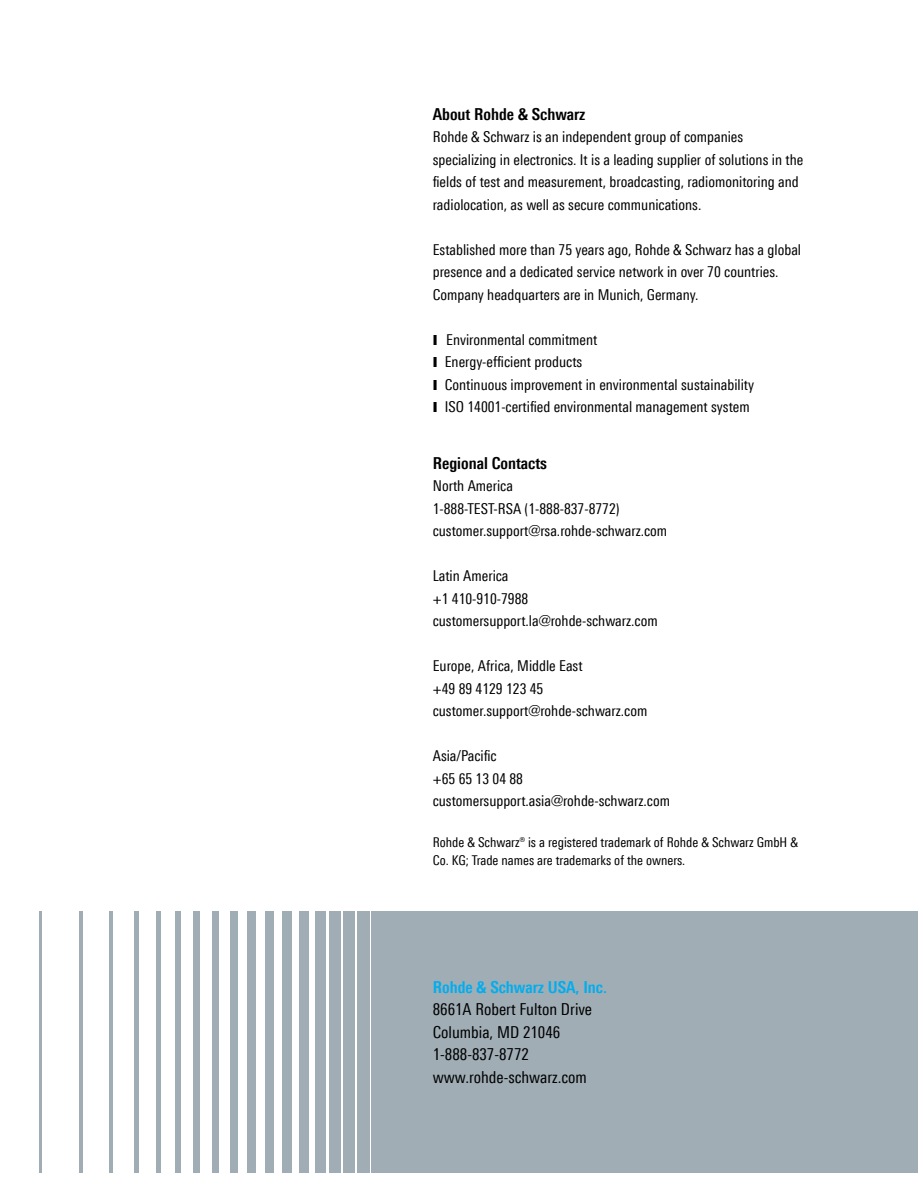
<style>
.page{position:relative;width:918px;height:1188px;background:#fff}
.page>*{position:absolute;margin:0;border:0;box-sizing:border-box;transform-origin:0 0}
.t1{font:16.5px/22.5px "Linotype Univers 420 Cn";color:#000}
.t2{font:700 16.5px "Linotype Univers 620 Cn";color:#000}
.t3{font:700 16.5px "Linotype Univers 620 Cn";color:#00aeef}
.t4{font:15px/22.5px "Linotype Univers 420 Cn";color:#000}
.t5{font:13.5px/18px "Linotype Univers 420 Cn";color:#000}
</style>
<div class="page">
<div style="left:358px;top:911px;width:12px;height:261px;background:#a0adb5"></div>
<div style="left:343px;top:911px;width:12px;height:261px;background:#a0adb5"></div>
<div style="left:329px;top:911px;width:11px;height:261px;background:#a0adb5"></div>
<div style="left:315px;top:911px;width:10px;height:261px;background:#a0adb5"></div>
<div style="left:299px;top:911px;width:10px;height:261px;background:#a0adb5"></div>
<div style="left:283px;top:911px;width:9px;height:261px;background:#a0adb5"></div>
<div style="left:265px;top:911px;width:9px;height:261px;background:#a0adb5"></div>
<div style="left:248px;top:911px;width:8px;height:261px;background:#a0adb5"></div>
<div style="left:230px;top:911px;width:7px;height:261px;background:#a0adb5"></div>
<div style="left:212px;top:911px;width:7px;height:261px;background:#a0adb5"></div>
<div style="left:194px;top:911px;width:6px;height:261px;background:#a0adb5"></div>
<div style="left:175px;top:911px;width:6px;height:261px;background:#a0adb5"></div>
<div style="left:156px;top:911px;width:5px;height:261px;background:#a0adb5"></div>
<hr style="left:134px;top:911px;width:4px;height:261px;background:#a0adb5">
<hr style="left:109px;top:911px;width:3px;height:261px;background:#a0adb5">
<hr style="left:79px;top:911px;width:4px;height:261px;background:#a0adb5">
<hr style="left:40px;top:911px;width:2px;height:261px;background:#a0adb5">
<div style="left:371px;top:911px;width:547px;height:261px;background:#a0adb5"></div>
<p class="t2" style="left:433px;top:104px;width:154px">About Rohde &amp; Schwarz</p>
<p class="t4" style="left:433px;top:126px;width:372px">Rohde &amp; Schwarz is an independent group of companies specializing in electronics. It is a leading supplier of solutions in the fields of test and measurement, broadcasting, radiomonitoring and radiolocation, as well as secure communications.</p>
<p class="t4" style="left:433px;top:238px;width:370px">Established more than 75 years ago, Rohde &amp; Schwarz has a global presence and a dedicated service network in over 70 countries.<br>Company headquarters are in Munich, Germany.</p>
<p class="t4" style="left:445px;top:328px;width:311px">Environmental commitment<br>Energy-efficient products<br>Continuous improvement in environmental sustainability ISO 14001-certified environmental management system</p>
<p class="t2" style="left:433px;top:453px;width:116px">Regional Contacts</p>
<p class="t4" style="left:433px;top:475px;width:236px">North America<br>1-888-TEST-RSA (1-888-837-8772) customer.support@rsa.rohde-schwarz.com</p>
<p class="t4" style="left:433px;top:565px;width:226px">Latin America<br>+1 410-910-7988 customersupport.la@rohde-schwarz.com</p>
<p class="t4" style="left:433px;top:655px;width:216px">Europe, Africa, Middle East<br>+49 89 4129 123 45 customer.support@rohde-schwarz.com</p>
<p class="t4" style="left:433px;top:745px;width:239px">Asia/Pacific<br>+65 65 13 04 88 customersupport.asia@rohde-schwarz.com</p>
<p class="t5" style="left:433px;top:833px;width:367px">Rohde &amp; Schwarz® is a registered trademark of Rohde &amp; Schwarz GmbH &amp;<br>Co. KG; Trade names are trademarks of the owners.</p>
<p class="t3" style="left:433px;top:977px;width:176px">Rohde &amp; Schwarz USA, Inc.</p>
<p class="t1" style="left:433px;top:998px;width:161px">8661A Robert Fulton Drive<br>Columbia, MD 21046<br>1-888-837-8772 www.rohde-schwarz.com</p>
</div>
